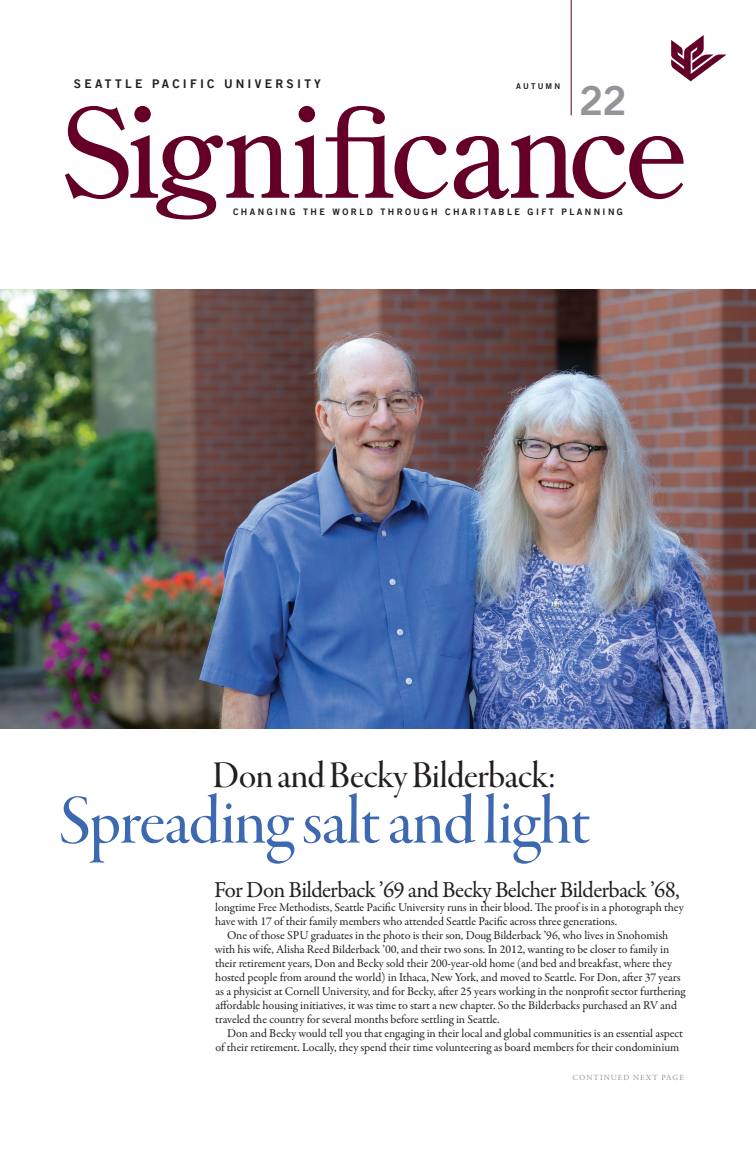
<style>
.page{position:relative;width:756px;height:1152px;background:#fff}
.page>*{position:absolute;margin:0;border:0;box-sizing:border-box;transform-origin:0 0}
.Head_1{font:72px "Garamond Premr Pro Med Disp";letter-spacing:-.015em;color:#3d69b2}
.t1{font:40px "Trade Gothic LT Pro Bd 2";color:#939598}
.Head_1-2{font:39px "Garamond Premr Pro Med Disp";letter-spacing:-.015em;color:#231f20}
.Body_Text_1{font:23px "Garamond Premr Pro";letter-spacing:-.03em;color:#231f20}
.Body_Text_1-2{font:12px/14px "Garamond Premr Pro";letter-spacing:-.005em;color:#231f20}
.t2{font:12px "Trade Gothic LT Pro Bd 2";letter-spacing:.27em;color:#231f20}
.t3{font:9px "Trade Gothic LT Pro Bd 2";letter-spacing:.27em;color:#231f20}
.Body_Text_1-3{font:8px "Garamond Premr Pro";letter-spacing:.13em;color:#939598}
.t4{font:8px "Trade Gothic LT Pro Bd 2";letter-spacing:.27em;color:#231f20}
</style>
<div class="page">
<svg style="left:671px;top:35px;width:55px;height:46px"></svg>
<svg style="left:65px;top:106px;width:619px;height:113px"></svg>
<hr style="left:571px;top:0;width:1px;height:115px;background:#640028">
<img style="left:0;top:289px;width:756px;height:439px">
<p class="t2" style="left:74px;top:77px;width:249px">SEATTLE PACIFIC UNIVERSITY</p>
<p class="t4" style="left:516px;top:81px;width:46px">AUTUMN</p>
<p class="t1" style="left:579px;top:76px;width:49px">22</p>
<p class="t3" style="left:233px;top:207px;width:391px">CHANGING THE WORLD THROUGH CHARITABLE GIFT PLANNING</p>
<p class="Head_1-2" style="left:213px;top:754px;width:345px">Don and Becky Bilderback:</p>
<p class="Head_1" style="left:59px;top:781px;width:533px">Spreading salt and light</p>
<p class="Body_Text_1" style="left:214px;top:876px;width:467px">For Don Bilderback ’69 and Becky Belcher Bilderback ’68,</p>
<p class="Body_Text_1-2" style="left:215px;top:901px;width:470px">longtime Free Methodists, Seattle Pacific University runs in their blood. The proof is in a photograph they have with 17 of their family members who attended Seattle Pacific across three generations.</p>
<p class="Body_Text_1-2" style="left:215px;top:929px;width:472px;text-indent:12px">One of those SPU graduates in the photo is their son, Doug Bilderback ’96, who lives in Snohomish with his wife, Alisha Reed Bilderback ’00, and their two sons. In 2012, wanting to be closer to family in their retirement years, Don and Becky sold their 200-year-old home (and bed and breakfast, where they hosted people from around the world) in Ithaca, New York, and moved to Seattle. For Don, after 37 years as a physicist at Cornell University, and for Becky, after 25 years working in the nonprofit sector furthering affordable housing initiatives, it was time to start a new chapter. So the Bilderbacks purchased an RV and traveled the country for several months before settling in Seattle.</p>
<p class="Body_Text_1-2" style="left:215px;top:1027px;width:469px;text-indent:12px">Don and Becky would tell you that engaging in their local and global communities is an essential aspect of their retirement. Locally, they spend their time volunteering as board members for their condominium</p>
<p class="Body_Text_1-3" style="left:572px;top:1072px;width:113px">CONTINUED NEXT PAGE</p>
</div>
